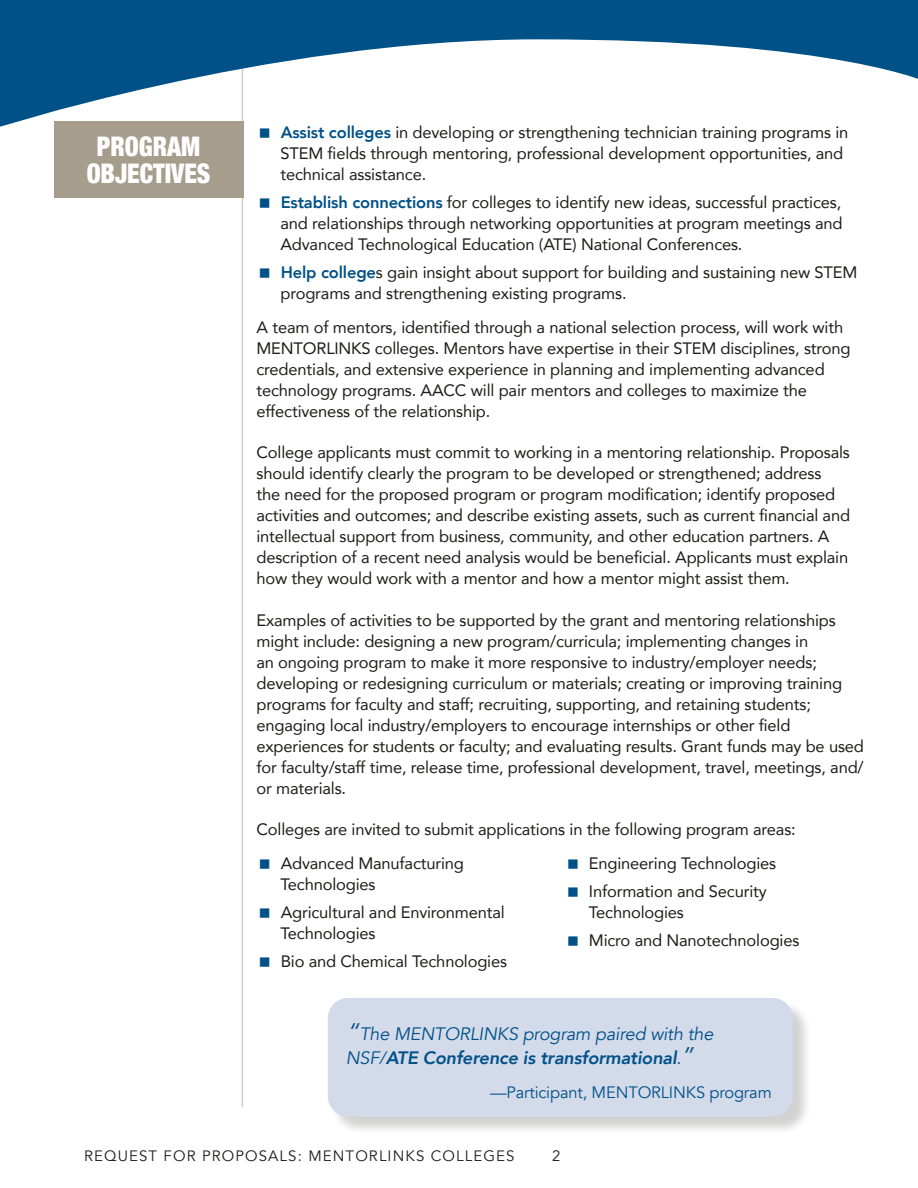
<style>
.page{position:relative;width:918px;height:1188px;background:#fff}
.page>*{position:absolute;margin:0;border:0;box-sizing:border-box;transform-origin:0 0}
.t1{font:900 condensed 27px/27px "Helvetica Neue";color:#fff;text-align:center;scale:.93 1}
.t2{font:italic 18px/24px "Avenir";letter-spacing:-.01em;color:#005188}
.t3{font:16.5px/21px "Avenir";letter-spacing:-.01em;color:#1d1c1a}
.t4{font:16.5px "Avenir";letter-spacing:-.01em;color:#005188}
.t5{font:15px "Avenir";letter-spacing:.075em;color:#1d1c1a}
.s1{font-weight:800;color:#005188}
.s2{font-size:24px}
.s3{font-weight:800}
</style>
<div class="page">
<hr style="left:242px;top:40px;width:1px;height:1067px;background:#d2ccc1">
<svg style="left:0;top:0;width:918px;height:131px"></svg>
<div style="left:54px;top:122px;width:189px;height:76px;background:#a69d8c"></div>
<div style="left:330px;top:1000px;width:482px;height:135px;background:#1d1c1a;opacity:.2"></div>
<div style="left:328px;top:998px;width:465px;height:119px;background:#d3dae9;border-radius:20px"></div>
<svg style="left:260px;top:128px;width:9px;height:3px"></svg>
<h1 class="t1" style="left:87px;top:132px;width:135px">PROGRAM<br>OBJECTIVES</h1>
<p class="t3" style="left:281px;top:121px;width:569px"><span class="s1">Assist colleges</span> in developing or strengthening technician training programs in<br>STEM fields through mentoring, professional development opportunities, and technical assistance.</p>
<p class="t3" style="left:281px;top:191px;width:564px;text-align:justify"><span class="s1">Establish connections</span> for colleges to identify new ideas, successful practices, and relationships through networking opportunities at program meetings and Advanced Technological Education (ATE) National Conferences.</p>
<p class="t3" style="left:281px;top:261px;width:578px"><span class="s1">Help college</span>s gain insight about support for building and sustaining new STEM programs and strengthening existing programs.</p>
<p class="t3" style="left:256px;top:316px;width:596px">A team of mentors, identified through a national selection process, will work with MENTORLINKS colleges. Mentors have expertise in their STEM disciplines, strong credentials, and extensive experience in planning and implementing advanced technology programs. AACC will pair mentors and colleges to maximize the effectiveness of the relationship.</p>
<p class="t3" style="left:256px;top:442px;width:595px">College applicants must commit to working in a mentoring relationship. Proposals should identify clearly the program to be developed or strengthened; address<br>the need for the proposed program or program modification; identify proposed activities and outcomes; and describe existing assets, such as current financial and intellectual support from business, community, and other education partners. A description of a recent need analysis would be beneficial. Applicants must explain how they would work with a mentor and how a mentor might assist them.</p>
<p class="t3" style="left:256px;top:609px;width:609px">Examples of activities to be supported by the grant and mentoring relationships might include: designing a new program/curricula; implementing changes in<br>an ongoing program to make it more responsive to industry/employer needs; developing or redesigning curriculum or materials; creating or improving training programs for faculty and staff; recruiting, supporting, and retaining students; engaging local industry/employers to encourage internships or other field experiences for students or faculty; and evaluating results. Grant funds may be used for faculty/staff time, release time, professional development, travel, meetings, and/ or materials.</p>
<p class="t3" style="left:281px;top:811px;width:517px;line-height:34.5px;text-indent:-24px">Colleges are invited to submit applications in the following program areas:<br>Advanced Manufacturing</p>
<p class="t3" style="left:281px;top:870px;width:226px;line-height:27.8px">Technologies<br>Agricultural and Environmental</p>
<p class="t3" style="left:281px;top:919px;width:228px;line-height:27.8px">Technologies<br>Bio and Chemical Technologies</p>
<p class="t3" style="left:589px;top:849px;width:189px;line-height:27.8px">Engineering Technologies<br>Information and Security</p>
<p class="t3" style="left:589px;top:898px;width:212px;line-height:27.8px">Technologies<br>Micro and Nanotechnologies</p>
<p class="t2" style="left:346px;top:1022px;width:369px"><span class="s2">“</span>The MENTORLINKS program paired with the<br>NSF/<span class="s3">ATE Conference is transformational</span>.<span class="s2">”</span></p>
<p class="t4" style="left:490px;top:1083px;width:283px">—Participant, MENTORLINKS program</p>
<p class="t5" style="left:84px;top:1147px;width:432px">REQUEST FOR PROPOSALS: MENTORLINKS COLLEGES</p>
<p class="t5" style="left:552px;top:1147px;width:10px">2</p>
</div>
